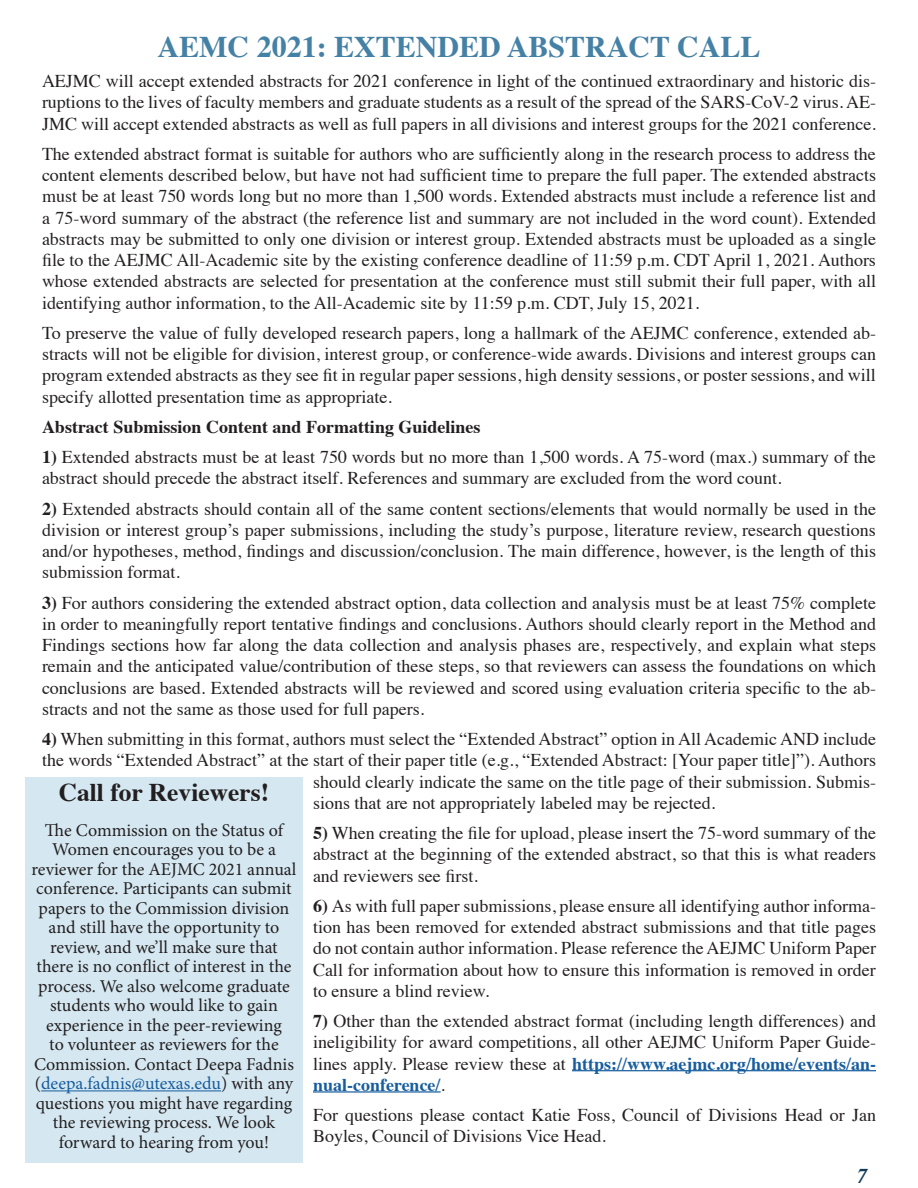
<style>
.page{position:relative;width:918px;height:1188px;background:#fff}
.page>*{position:absolute;margin:0;border:0;box-sizing:border-box;transform-origin:0 0}
.t1{font:700 30px "Times";color:#4581a5}
.t2{font:700 25.5px "Times";color:#231f20}
.t3{font:italic 700 21px "Times";color:#123c57}
.t4{font:18px/21.3px "Times";color:#231f20;text-align:justify}
.t5{font:18px/19.5px "Minion Pro";color:#231f20;text-align:center}
.t6{font:700 18px "Times";color:#231f20}
.s1{font-weight:700}
.s2{font-weight:700;color:#175d9e}
.s3{color:#175d9e}
</style>
<div class="page">
<hr style="left:572px;top:1070px;width:304px;height:1px;background:#175d9e">
<hr style="left:313px;top:1091px;width:128px;height:2px;background:#175d9e">
<div style="left:26px;top:777px;width:277px;height:385px;background:#d5e8f1"></div>
<hr style="left:41px;top:1090px;width:180px;height:1px;background:#175d9e">
<p class="t1" style="left:158px;top:18px;width:604px">AEMC 2021: EXTENDED ABSTRACT CALL</p>
<p class="t4" style="left:42px;top:69px;width:835px">AEJMC will accept extended abstracts for 2021 conference in light of the continued extraordinary and historic dis&shy;ruptions to the lives of faculty members and graduate students as a result of the spread of the SARS-CoV-2 virus. AE-JMC will accept extended abstracts as well as full papers in all divisions and interest groups for the 2021 conference.</p>
<p class="t4" style="left:42px;top:142px;width:836px">The extended abstract format is suitable for authors who are sufficiently along in the research process to address the content elements described below, but have not had sufficient time to prepare the full paper. The extended abstracts must be at least 750 words long but no more than 1,500 words. Extended abstracts must include a reference list and a 75-word summary of the abstract (the reference list and summary are not included in the word count). Extended abstracts may be submitted to only one division or interest group. Extended abstracts must be uploaded as a single file to the AEJMC All-Academic site by the existing conference deadline of 11:59 p.m. CDT April 1, 2021. Authors whose extended abstracts are selected for presentation at the conference must still submit their full paper, with all identifying author information, to the All-Academic site by 11:59 p.m. CDT, July 15, 2021.</p>
<p class="t4" style="left:42px;top:321px;width:836px">To preserve the value of fully developed research papers, long a hallmark of the AEJMC conference, extended ab&shy;stracts will not be eligible for division, interest group, or conference-wide awards. Divisions and interest groups can program extended abstracts as they see fit in regular paper sessions, high density sessions, or poster sessions, and will specify allotted presentation time as appropriate.</p>
<p class="t6" style="left:42px;top:410px;width:440px">Abstract Submission Content and Formatting Guidelines</p>
<p class="t4" style="left:42px;top:445px;width:835px"><span class="s1">1)</span> Extended abstracts must be at least 750 words but no more than 1,500 words. A 75-word (max.) summary of the abstract should precede the abstract itself. References and summary are excluded from the word count.</p>
<p class="t4" style="left:42px;top:496px;width:836px"><span class="s1">2)</span> Extended abstracts should contain all of the same content sections/elements that would normally be used in the division or interest group’s paper submissions, including the study’s purpose, literature review, research questions and/or hypotheses, method, findings and discussion/conclusion. The main difference, however, is the length of this submission format.</p>
<p class="t4" style="left:42px;top:590px;width:836px"><span class="s1">3)</span> For authors considering the extended abstract option, data collection and analysis must be at least 75% complete in order to meaningfully report tentative findings and conclusions. Authors should clearly report in the Method and Findings sections how far along the data collection and analysis phases are, respectively, and explain what steps remain and the anticipated value/contribution of these steps, so that reviewers can assess the foundations on which conclusions are based. Extended abstracts will be reviewed and scored using evaluation criteria specific to the ab&shy;stracts and not the same as those used for full papers.</p>
<p class="t4" style="left:42px;top:727px;width:836px"><span class="s1">4)</span> When submitting in this format, authors must select the “Extended Abstract” option in All Academic AND include</p>
<p class="t4" style="left:42px;top:748px;width:836px">the words “Extended Abstract” at the start of their paper title (e.g., “Extended Abstract: [Your paper title]”). Authors</p>
<p class="t4" style="left:313px;top:769px;width:564px">should clearly indicate the same on the title page of their submission. Submis-</p>
<p class="t4" style="left:313px;top:791px;width:404px">sions that are not appropriately labeled may be rejected.</p>
<p class="t4" style="left:313px;top:821px;width:565px"><span class="s1">5)</span> When creating the file for upload, please insert the 75-word summary of the abstract at the beginning of the extended abstract, so that this is what readers and reviewers see first.</p>
<p class="t4" style="left:313px;top:894px;width:565px"><span class="s1">6)</span> As with full paper submissions, please ensure all identifying author informa&shy;tion has been removed for extended abstract submissions and that title pages do not contain author information. Please reference the AEJMC Uniform Paper Call for information about how to ensure this information is removed in order to ensure a blind review.</p>
<p class="t4" style="left:313px;top:1009px;width:565px"><span class="s1">7)</span> Other than the extended abstract format (including length differences) and ineligibility for award competitions, all other AEJMC Uniform Paper Guide&shy;lines apply. Please review these at <span class="s2">https://www.aejmc.org/home/events/an&shy;nual-conference/</span>.</p>
<p class="t4" style="left:313px;top:1103px;width:565px">For questions please contact Katie Foss, Council of Divisions Head or Jan<br>Boyles, Council of Divisions Vice Head.</p>
<p class="t2" style="left:59px;top:768px;width:212px">Call for Reviewers!</p>
<p class="t5" style="left:32px;top:820px;width:267px">The Commission on the Status of Women encourages you to be a reviewer for the AEJMC 2021 annual conference. Participants can submit papers to the Commission division and still have the opportunity to review, and we’ll make sure that there is no conflict of interest in the process. We also welcome graduate students who would like to gain experience in the peer-reviewing<br>to volunteer as reviewers for the Commission. Contact Deepa Fadnis (<span class="s3">deepa.fadnis@utexas.edu</span>) with any questions you might have regarding the reviewing process. We look forward to hearing from you!</p>
<p class="t3" style="left:857px;top:1156px;width:12px">7</p>
</div>
